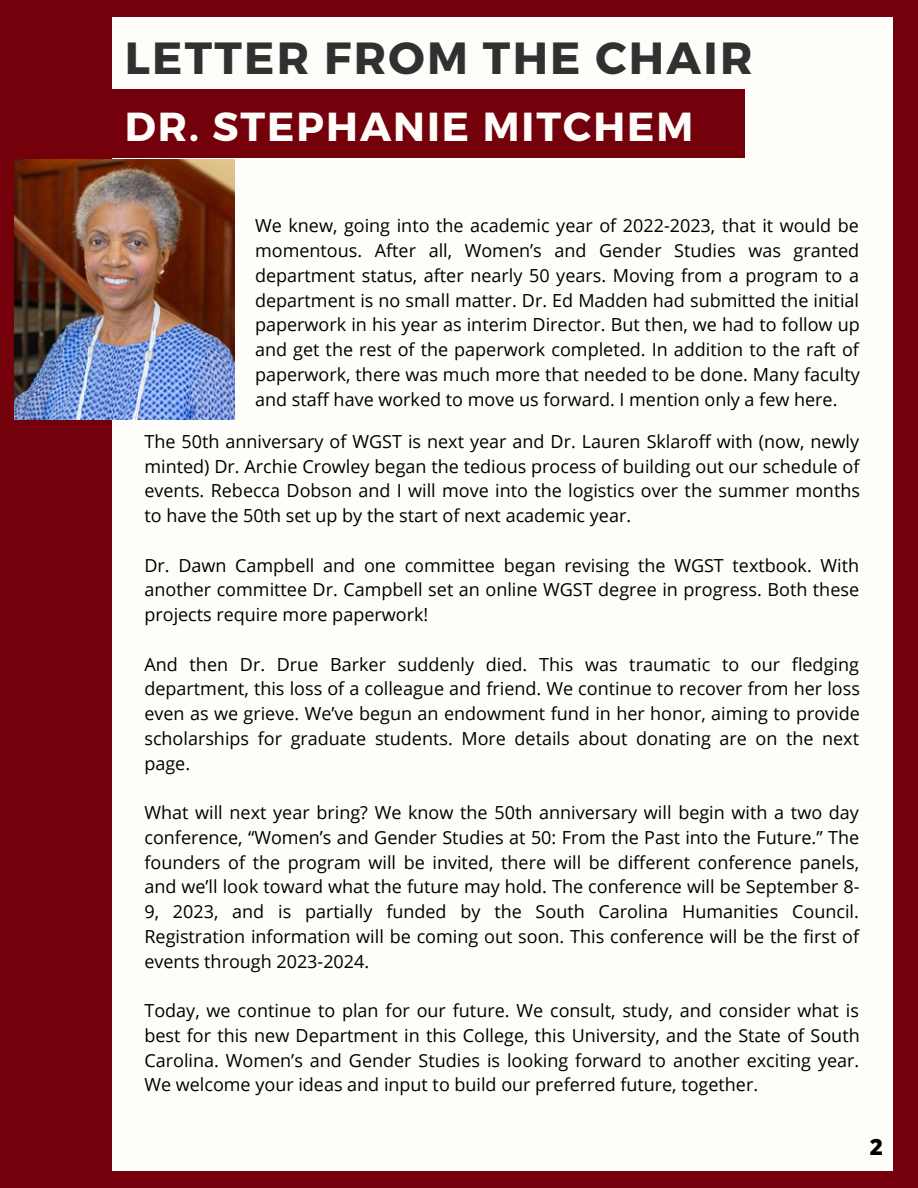
<style>
.page{position:relative;width:918px;height:1188px;background:#73000a}
.page>*{position:absolute;margin:0;border:0;box-sizing:border-box;transform-origin:0 0}
.t1{font:700 45px "Montserrat";letter-spacing:.05em;color:#303030}
.t2{font:700 40.5px "Montserrat";letter-spacing:.05em;color:#fffdfa}
.t3{font:800 22.5px "Open Sans";color:#000}
.t4{font:18px/24.8px "Open Sans";color:#000;text-align:justify}
</style>
<div class="page">
<div style="left:25px;top:17px;width:868px;height:1153px;background:#fffdfa"></div>
<div style="left:0;top:0;width:112px;height:1188px;background:#73000a"></div>
<div style="left:108px;top:89px;width:637px;height:69px;background:#73000a"></div>
<img style="left:14px;top:160px;width:221px;height:260px">
<h1 class="t1" style="left:125px;top:29px;width:629px">LETTER FROM THE CHAIR</h1>
<h2 class="t2" style="left:125px;top:100px;width:570px">DR. STEPHANIE MITCHEM</h2>
<p class="t4" style="left:255px;top:213px;width:606px">We knew, going into the academic year of 2022-2023, that it would be momentous. After all, Women’s and Gender Studies was granted department status, after nearly 50 years. Moving from a program to a department is no small matter. Dr. Ed Madden had submitted the initial paperwork in his year as interim Director. But then, we had to follow up and get the rest of the paperwork completed. In addition to the raft of paperwork, there was much more that needed to be done. Many faculty and staff have worked to move us forward. I mention only a few here.</p>
<p class="t4" style="left:144px;top:429px;width:717px">The 50th anniversary of WGST is next year and Dr. Lauren Sklaroff with (now, newly minted) Dr. Archie Crowley began the tedious process of building out our schedule of events. Rebecca Dobson and I will move into the logistics over the summer months to have the 50th set up by the start of next academic year.</p>
<p class="t4" style="left:144px;top:552px;width:716px">Dr. Dawn Campbell and one committee began revising the WGST textbook. With another committee Dr. Campbell set an online WGST degree in progress. Both these projects require more paperwork!</p>
<p class="t4" style="left:144px;top:651px;width:717px">And then Dr. Drue Barker suddenly died. This was traumatic to our fledging department, this loss of a colleague and friend. We continue to recover from her loss even as we grieve. We’ve begun an endowment fund in her honor, aiming to provide scholarships for graduate students. More details about donating are on the next page.</p>
<p class="t4" style="left:144px;top:800px;width:717px">What will next year bring? We know the 50th anniversary will begin with a two day conference, “Women’s and Gender Studies at 50: From the Past into the Future.” The founders of the program will be invited, there will be different conference panels, and we’ll look toward what the future may hold. The conference will be September 8- 9, 2023, and is partially funded by the South Carolina Humanities Council.<br>Registration information will be coming out soon. This conference will be the first of events through 2023-2024.</p>
<p class="t4" style="left:144px;top:998px;width:717px">Today, we continue to plan for our future. We consult, study, and consider what is best for this new Department in this College, this University, and the State of South Carolina. Women’s and Gender Studies is looking forward to another exciting year.<br>We welcome your ideas and input to build our preferred future, together.</p>
<p class="t3" style="left:870px;top:1131px;width:15px">2</p>
</div>
